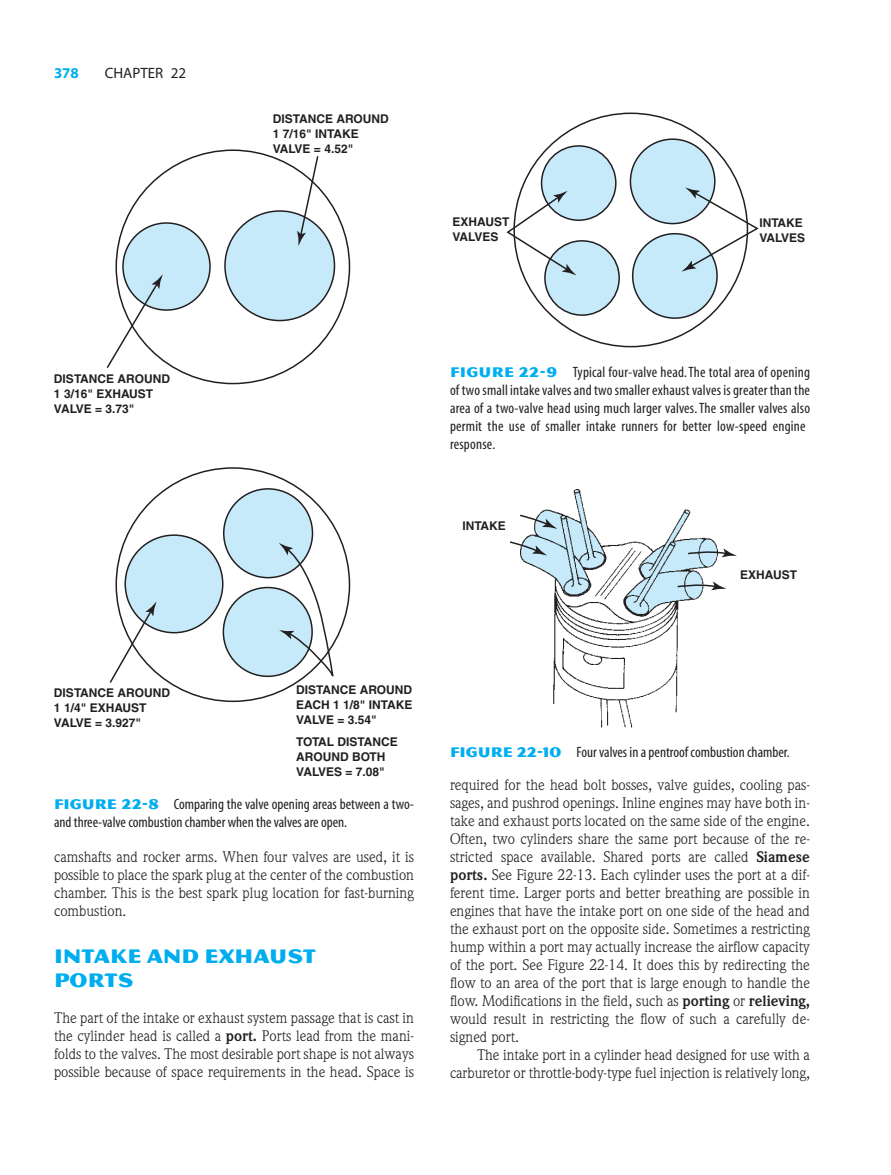
<style>
.page{position:relative;width:891px;height:1175px;background:#fff}
.page>*{position:absolute;margin:0;border:0;box-sizing:border-box;transform-origin:0 0}
.t1{font:21px/24px "Magnesium MVB";color:#00aeef}
.t2{font:15px/18px "Weidemann";color:#231f20;text-align:justify}
.t3{font:condensed 15px/18px "Myriad";letter-spacing:.015em;color:#231f20}
.t4{font:15px "Myriad";color:#231f20}
.t5{font:700 15px "Myriad";color:#00aeef}
.t6{font:700 12px/15px "Helvetica";color:#231f20}
.s1{font-family:"Magnesium MVB";font-stretch:normal;color:#00aeef}
.s2{font-weight:700}
</style>
<div class="page">
<div style="left:123px;top:223px;width:87px;height:87px;background:#c6eafa;border-radius:50%"></div>
<div style="left:122px;top:222px;width:89px;height:89px;border:2px solid #231f20;border-radius:50%"></div>
<div style="left:224px;top:489px;width:88px;height:88px;background:#c6eafa;border-radius:50%"></div>
<div style="left:223px;top:488px;width:90px;height:90px;border:2px solid #231f20;border-radius:50%"></div>
<div style="left:223px;top:587px;width:89px;height:89px;background:#c6eafa;border-radius:50%"></div>
<div style="left:223px;top:587px;width:90px;height:90px;border:2px solid #231f20;border-radius:50%"></div>
<div style="left:225px;top:211px;width:109px;height:109px;background:#c6eafa;border-radius:50%"></div>
<div style="left:224px;top:210px;width:111px;height:111px;border:2px solid #231f20;border-radius:50%"></div>
<div style="left:125px;top:535px;width:98px;height:97px;background:#c6eafa;border-radius:50%"></div>
<div style="left:124px;top:534px;width:99px;height:99px;border:2px solid #231f20;border-radius:50%"></div>
<svg style="left:297px;top:156px;width:23px;height:90px"></svg>
<svg style="left:106px;top:274px;width:57px;height:94px"></svg>
<svg style="left:109px;top:601px;width:48px;height:82px"></svg>
<svg style="left:279px;top:543px;width:57px;height:140px"></svg>
<div style="left:542px;top:146px;width:74px;height:74px;background:#c6eafa;border-radius:50%"></div>
<div style="left:541px;top:145px;width:76px;height:76px;border:2px solid #231f20;border-radius:50%"></div>
<div style="left:545px;top:241px;width:74px;height:74px;background:#c6eafa;border-radius:50%"></div>
<div style="left:544px;top:240px;width:76px;height:76px;border:2px solid #231f20;border-radius:50%"></div>
<div style="left:633px;top:234px;width:84px;height:84px;background:#c6eafa;border-radius:50%"></div>
<div style="left:632px;top:233px;width:86px;height:86px;border:2px solid #231f20;border-radius:50%"></div>
<div style="left:630px;top:139px;width:85px;height:85px;background:#c6eafa;border-radius:50%"></div>
<div style="left:630px;top:138px;width:86px;height:86px;border:2px solid #231f20;border-radius:50%"></div>
<svg style="left:506px;top:191px;width:71px;height:84px"></svg>
<svg style="left:682px;top:187px;width:77px;height:85px"></svg>
<img style="left:521px;top:489px;width:197px;height:238px">
<svg style="left:520px;top:514px;width:37px;height:15px"></svg>
<svg style="left:509px;top:540px;width:38px;height:15px"></svg>
<svg style="left:676px;top:581px;width:50px;height:9px"></svg>
<svg style="left:687px;top:548px;width:50px;height:9px"></svg>
<p class="t5" style="left:54px;top:67px;width:26px">378</p>
<p class="t4" style="left:105px;top:67px;width:83px">CHAPTER 22</p>
<p class="t6" style="left:273px;top:112px;width:118px">DISTANCE AROUND<br>1 7/16" INTAKE<br>VALVE = 4.52"</p>
<p class="t6" style="left:453px;top:215px;width:58px">EXHAUST<br>VALVES</p>
<p class="t6" style="left:759px;top:217px;width:47px">INTAKE<br>VALVES</p>
<p class="t6" style="left:54px;top:372px;width:118px">DISTANCE AROUND<br>1 3/16" EXHAUST<br>VALVE = 3.73"</p>
<p class="t3" style="left:450px;top:364px;width:362px"><span class="s1">FIGURE 22-9</span> Typical four-valve head.The total area of opening of two small intake valves and two smaller exhaust valves is greater than the area of a two-valve head using much larger valves. The smaller valves also permit the use of smaller intake runners for better low-speed engine response.</p>
<p class="t6" style="left:462px;top:519px;width:45px">INTAKE</p>
<p class="t6" style="left:740px;top:568px;width:58px">EXHAUST</p>
<p class="t6" style="left:54px;top:686px;width:118px">DISTANCE AROUND<br>1 1/4" EXHAUST<br>VALVE = 3.927"</p>
<p class="t6" style="left:296px;top:683px;width:118px;text-align:justify">DISTANCE AROUND EACH 1 1/8" INTAKE VALVE = 3.54"</p>
<p class="t6" style="left:296px;top:735px;width:103px">TOTAL DISTANCE<br>AROUND BOTH<br>VALVES = 7.08"</p>
<p class="t3" style="left:54px;top:795px;width:361px"><span class="s1">FIGURE 22-8</span> Comparing the valve opening areas between a two&shy;and three-valve combustion chamber when the valves are open.</p>
<p class="t2" style="left:54px;top:848px;width:361px">camshafts and rocker arms. When four valves are used, it is possible to place the spark plug at the center of the combustion chamber. This is the best spark plug location for fast-burning combustion.</p>
<h1 class="t1" style="left:54px;top:943px;width:263px">INTAKE AND EXHAUST<br>PORTS</h1>
<p class="t2" style="left:54px;top:1010px;width:361px">The part of the intake or exhaust system passage that is cast in the cylinder head is called a <span class="s2">port.</span> Ports lead from the mani&shy;folds to the valves. The most desirable port shape is not always possible because of space requirements in the head. Space is</p>
<p class="t3" style="left:450px;top:744px;width:341px"><span class="s1">FIGURE 22-10</span> Four valves in a pentroof combustion chamber.</p>
<p class="t2" style="left:450px;top:776px;width:362px">required for the head bolt bosses, valve guides, cooling pas&shy;sages, and pushrod openings. Inline engines may have both in&shy;take and exhaust ports located on the same side of the engine.<br>Often, two cylinders share the same port because of the re&shy;stricted space available. Shared ports are called <span class="s2">Siamese ports.</span> See Figure 22-13. Each cylinder uses the port at a dif&shy;ferent time. Larger ports and better breathing are possible in engines that have the intake port on one side of the head and the exhaust port on the opposite side. Sometimes a restricting hump within a port may actually increase the airflow capacity of the port. See Figure 22-14. It does this by redirecting the flow to an area of the port that is large enough to handle the flow. Modifications in the field, such as <span class="s2">porting</span> or <span class="s2">relieving, </span>would result in restricting the flow of such a carefully de&shy;signed port.</p>
<p class="t2" style="left:450px;top:1046px;width:362px;text-align:right">The intake port in a cylinder head designed for use with a carburetor or throttle-body-type fuel injection is relatively long,</p>
</div>
